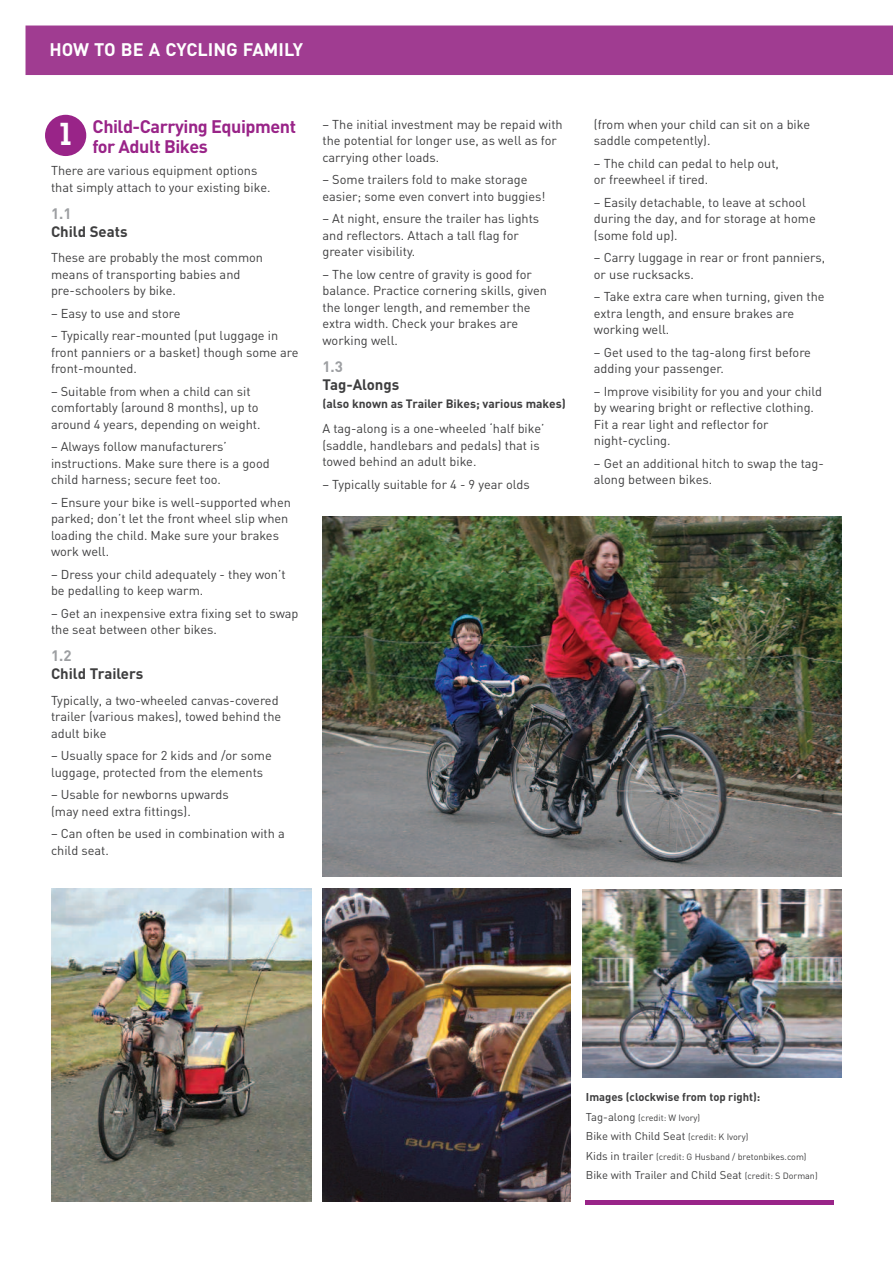
<style>
.page{position:relative;width:893px;height:1263px;background:#fff}
.page>*{position:absolute;margin:0;border:0;box-sizing:border-box;transform-origin:0 0}
.t1{font:600 31.05px "Lubalin Graph LT";color:#fff}
.t2{font:700 18px/19.5px "DIN";letter-spacing:-.025em;color:#992488}
.t3{font:700 18px "DIN";color:#fff}
.t4{font:700 15px "DIN";color:#3e3e3f}
.t5{font:700 15px "DIN";color:#9d9fa2}
.t6{font:12.75px/16.5px "DIN";color:#3e3e3f}
.t7{font:700 12px "DIN";color:#3e3e3f}
.t8{font:11.25px "DIN";color:#3e3e3f}
.t9{font:700 11.25px "DIN";color:#3e3e3f}
.t10{font:9px "DIN";color:#3e3e3f}
.s1{font-size:11.25px}
.s2{font-size:9px}
</style>
<div class="page">
<div style="left:26px;top:26px;width:867px;height:49px;background:#a03c91"></div>
<img style="left:583px;top:890px;width:259px;height:187px">
<img style="left:322px;top:517px;width:520px;height:360px">
<div style="left:45px;top:115px;width:41px;height:41px;background:#992488;border-radius:50%"></div>
<img style="left:51px;top:888px;width:260px;height:314px">
<hr style="left:585px;top:1200px;width:248px;height:4px;background:#992488">
<img style="left:322px;top:888px;width:248px;height:314px">
<h2 class="t3" style="left:50px;top:40px;width:255px">HOW TO BE A CYCLING FAMILY</h2>
<h2 class="t2" style="left:92px;top:117px;width:205px">Child-Carrying Equipment for Adult Bikes</h2>
<p class="t6" style="left:51px;top:163px;width:221px">There are various equipment options that simply attach to your existing bike.</p>
<p class="t5" style="left:51px;top:205px;width:22px">1.1</p>
<p class="t4" style="left:51px;top:223px;width:78px">Child Seats</p>
<p class="t6" style="left:51px;top:250px;width:214px">These are probably the most common means of transporting babies and pre-schoolers by bike.</p>
<p class="t6" style="left:51px;top:305px;width:131px">– Easy to use and store</p>
<p class="t6" style="left:51px;top:328px;width:249px">– Typically rear-mounted (put luggage in front panniers or a basket) though some are front-mounted.</p>
<p class="t6" style="left:51px;top:383px;width:211px">– Suitable from when a child can sit comfortably (around 8 months), up to around 4 years, depending on weight.</p>
<p class="t6" style="left:51px;top:439px;width:220px">– Always follow manufacturers’ instructions. Make sure there is a good child harness; secure feet too.</p>
<p class="t6" style="left:51px;top:494px;width:241px">– Ensure your bike is well-supported when parked; don’t let the front wheel slip when loading the child. Make sure your brakes work well.</p>
<p class="t6" style="left:51px;top:566px;width:236px">– Dress your child adequately - they won’t be pedalling to keep warm.</p>
<p class="t6" style="left:51px;top:605px;width:249px">– Get an inexpensive extra fixing set to swap the seat between other bikes.</p>
<p class="t5" style="left:51px;top:647px;width:22px">1.2</p>
<p class="t4" style="left:51px;top:665px;width:94px">Child Trailers</p>
<p class="t6" style="left:51px;top:692px;width:232px">Typically, a two-wheeled canvas-covered trailer (various makes), towed behind the adult bike</p>
<p class="t6" style="left:51px;top:748px;width:222px">– Usually space for 2 kids and /or some luggage, protected from the elements</p>
<p class="t6" style="left:51px;top:787px;width:179px">– Usable for newborns upwards (may need extra fittings).</p>
<p class="t6" style="left:51px;top:826px;width:235px">– Can often be used in combination with a child seat.</p>
<h1 class="t1" style="left:57px;top:123px;width:20px">1</h1>
<p class="t6" style="left:322px;top:116px;width:242px">– The initial investment may be repaid with the potential for longer use, as well as for carrying other loads.</p>
<p class="t6" style="left:322px;top:171px;width:225px">– Some trailers fold to make storage easier; some even convert into buggies!</p>
<p class="t6" style="left:322px;top:210px;width:218px">– At night, ensure the trailer has lights and reflectors. Attach a tall flag for greater visibility.</p>
<p class="t6" style="left:322px;top:266px;width:226px">– The low centre of gravity is good for balance. Practice cornering skills, given the longer length, and remember the extra width. Check your brakes are working well.</p>
<p class="t5" style="left:322px;top:358px;width:22px">1.3</p>
<p class="t4" style="left:322px;top:376px;width:78px">Tag-Alongs</p>
<p class="t7" style="left:322px;top:396px;width:245px">(also known as Trailer Bikes; various makes)</p>
<p class="t6" style="left:322px;top:420px;width:224px">A tag-along is a one-wheeled ‘half bike’ (saddle, handlebars and pedals) that is towed behind an adult bike.</p>
<p class="t6" style="left:322px;top:476px;width:209px">– Typically suitable for 4 - 9 year olds</p>
<p class="t6" style="left:594px;top:116px;width:218px">(from when your child can sit on a bike saddle competently).</p>
<p class="t6" style="left:594px;top:155px;width:187px">– The child can pedal to help out, or freewheel if tired.</p>
<p class="t6" style="left:594px;top:194px;width:223px">– Easily detachable, to leave at school during the day, and for storage at home (some fold up).</p>
<p class="t6" style="left:594px;top:249px;width:233px">– Carry luggage in rear or front panniers, or use rucksacks.</p>
<p class="t6" style="left:594px;top:288px;width:232px">– Take extra care when turning, given the extra length, and ensure brakes are working well.</p>
<p class="t6" style="left:594px;top:344px;width:219px">– Get used to the tag-along first before adding your passenger.</p>
<p class="t6" style="left:594px;top:383px;width:230px">– Improve visibility for you and your child by wearing bright or reflective clothing.<br>Fit a rear light and reflector for night-cycling.</p>
<p class="t6" style="left:594px;top:455px;width:231px">– Get an additional hitch to swap the tag&shy;along between bikes.</p>
<p class="t9" style="left:586px;top:1091px;width:176px">Images (clockwise from top right):</p>
<p class="t10" style="left:586px;top:1112px;width:116px"><span class="s1">Tag-along</span> (credit: W Ivory)</p>
<p class="t8" style="left:586px;top:1130px;width:164px">Bike with Child Seat <span class="s2">(credit: K Ivory)</span></p>
<p class="t10" style="left:586px;top:1151px;width:222px"><span class="s1">Kids in trailer</span> (credit: G Husband / bretonbikes.com)</p>
<p class="t8" style="left:586px;top:1169px;width:233px">Bike with Trailer and Child Seat <span class="s2">(credit: S Dorman)</span></p>
</div>
